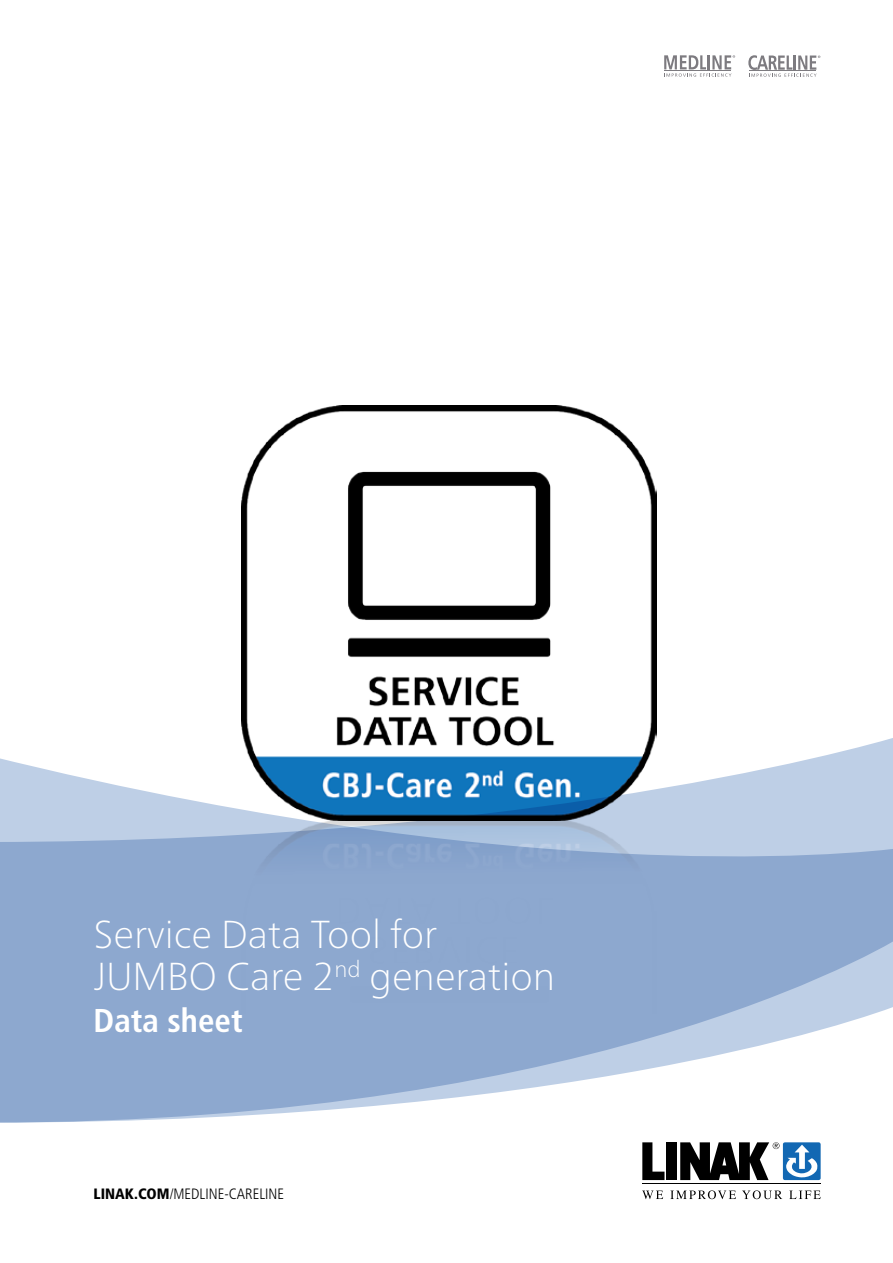
<style>
.page{position:relative;width:893px;height:1263px;background:#fff}
.page>*{position:absolute;margin:0;border:0;box-sizing:border-box;transform-origin:0 0}
.t1{font:100 39px/41.5px "Frutiger Neue LT Pro";color:#fff}
.t2{font:700 condensed 33px "Frutiger LT Pro";color:#fff}
.t3{font:300 condensed 15px "Frutiger LT Pro";color:#000}
.s1{font-weight:900}
</style>
<div class="page">
<img style="left:241px;top:405px;width:416px;height:329px">
<svg style="left:242px;top:734px;width:651px;height:21px"></svg>
<svg style="left:0;top:755px;width:893px;height:368px;background:#9db7d7"></svg>
<svg style="left:642px;top:1142px;width:22px;height:38px"></svg>
<div style="left:666px;top:1142px;width:11px;height:38px;background:#000"></div>
<svg style="left:642px;top:1190px;width:21px;height:9px"></svg>
<svg style="left:670px;top:1190px;width:66px;height:9px"></svg>
<svg style="left:742px;top:1190px;width:40px;height:9px"></svg>
<svg style="left:789px;top:1190px;width:32px;height:9px"></svg>
<hr style="left:642px;top:1183px;width:179px;height:1px;background:#000">
<svg style="left:680px;top:1142px;width:141px;height:38px"></svg>
<svg style="left:664px;top:55px;width:71px;height:22px"></svg>
<hr style="left:664px;top:71px;width:67px;height:1px;background:#7d7b80">
<svg style="left:748px;top:55px;width:72px;height:22px"></svg>
<hr style="left:749px;top:71px;width:67px;height:1px;background:#7d7b80">
<p class="t1" style="left:94px;top:913px;width:463px">Service Data Tool for<br>JUMBO Care 2<sup>nd</sup> generation</p>
<p class="t2" style="left:94px;top:1001px;width:151px">Data sheet</p>
<p class="t3" style="left:94px;top:1185px;width:192px"><span class="s1">LINAK.COM</span>/MEDLINE-CARELINE</p>
</div>
